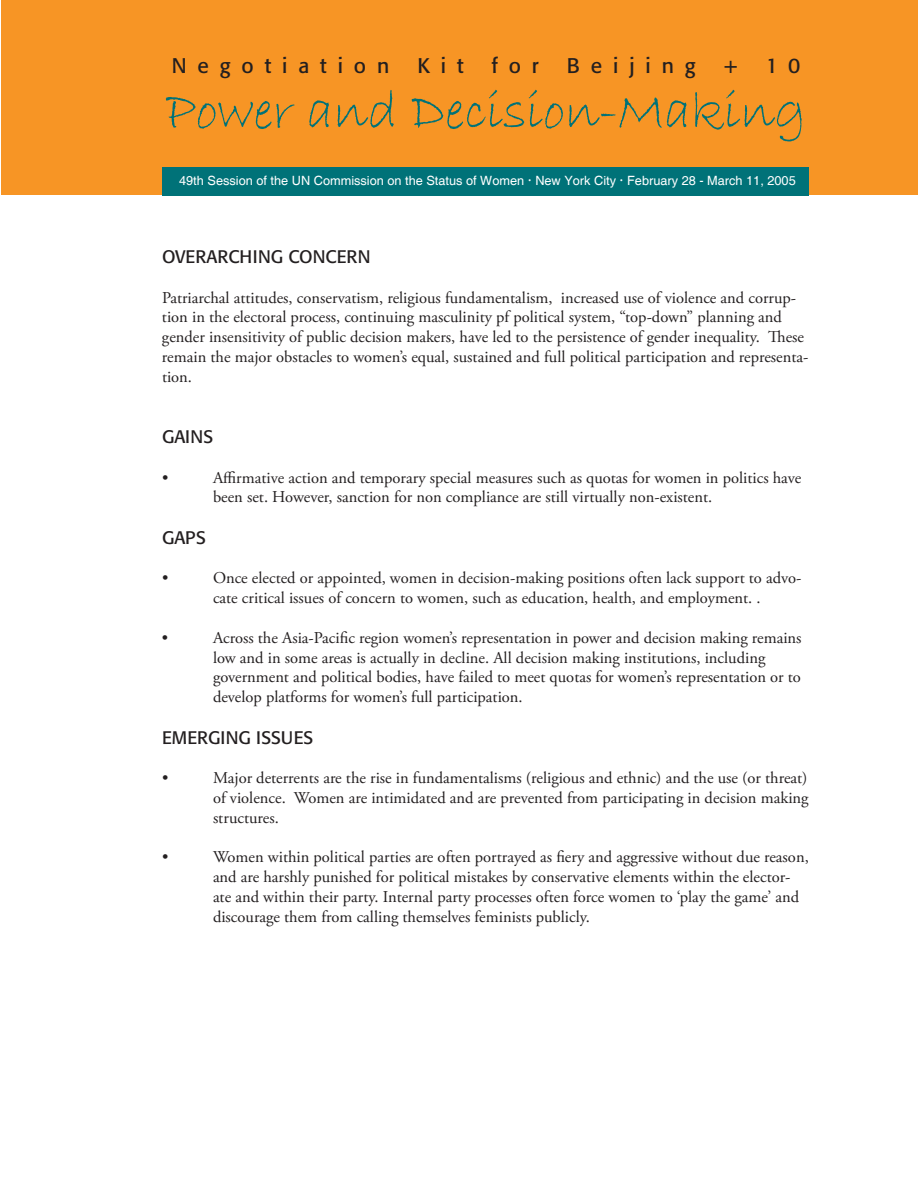
<style>
.page{position:relative;width:918px;height:1188px;background:#fff}
.page>*{position:absolute;margin:0;border:0;box-sizing:border-box;transform-origin:0 0}
.t1{font:55.5px "Bradley Hand ITC";letter-spacing:-.01em;color:#007278}
.t2{font:21px "Formata";letter-spacing:.52em;color:#231f20}
.t3{font:18px "Formata";color:#231f20}
.t4{font:16.5px/19.8px "Adobe Garamond Pro";color:#231f20}
.t5{font:12.75px "Helvetica";color:#fff}
</style>
<div class="page">
<div style="left:2px;top:0;width:916px;height:194px;background:#f79525"></div>
<div style="left:163px;top:167px;width:646px;height:28px;background:#007278"></div>
<p class="t2" style="left:172px;top:53px;width:219px">Negotiation</p>
<p class="t2" style="left:417px;top:53px;width:48px">Kit</p>
<p class="t2" style="left:492px;top:53px;width:49px">for</p>
<p class="t2" style="left:567px;top:53px;width:130px">Beijing</p>
<p class="t2" style="left:724px;top:53px;width:16px">+</p>
<p class="t2" style="left:766px;top:53px;width:36px">1 0</p>
<h1 class="t1" style="left:165px;top:76px;width:643px">Power and Decision-Making</h1>
<p class="t5" style="left:179px;top:173px;width:618px">49th Session of the UN Commission on the Status of Women New York City February 28 - March 11, 2005</p>
<p class="t3" style="left:162px;top:246px;width:210px">OVERARCHING CONCERN</p>
<p class="t4" style="left:162px;top:288px;width:648px">Patriarchal attitudes, conservatism, religious fundamentalism, increased use of violence and corrup&shy;tion in the electoral process, continuing masculinity pf political system, “top-down” planning and gender insensitivity of public decision makers, have led to the persistence of gender inequality. These remain the major obstacles to women’s equal, sustained and full political participation and representa&shy;tion.</p>
<p class="t3" style="left:162px;top:426px;width:53px">GAINS</p>
<p class="t4" style="left:162px;top:468px;width:8px">•</p>
<p class="t4" style="left:213px;top:468px;width:590px">Affirmative action and temporary special measures such as quotas for women in politics have been set. However, sanction for non compliance are still virtually non-existent.</p>
<p class="t3" style="left:162px;top:527px;width:45px">GAPS</p>
<p class="t4" style="left:162px;top:569px;width:8px">•</p>
<p class="t4" style="left:213px;top:569px;width:590px">Once elected or appointed, women in decision-making positions often lack support to advo&shy;cate critical issues of concern to women, such as education, health, and employment. .</p>
<p class="t4" style="left:162px;top:628px;width:8px">•</p>
<p class="t4" style="left:213px;top:628px;width:590px">Across the Asia-Pacific region women’s representation in power and decision making remains low and in some areas is actually in decline. All decision making institutions, including government and political bodies, have failed to meet quotas for women’s representation or to develop platforms for women’s full participation.</p>
<p class="t3" style="left:162px;top:726px;width:153px">EMERGING ISSUES</p>
<p class="t4" style="left:162px;top:769px;width:8px">•</p>
<p class="t4" style="left:213px;top:769px;width:597px;text-align:justify">Major deterrents are the rise in fundamentalisms (religious and ethnic) and the use (or threat) of violence. Women are intimidated and are prevented from participating in decision making structures.</p>
<p class="t4" style="left:162px;top:848px;width:8px">•</p>
<p class="t4" style="left:213px;top:848px;width:597px">Women within political parties are often portrayed as fiery and aggressive without due reason, and are harshly punished for political mistakes by conservative elements within the elector&shy;ate and within their party. Internal party processes often force women to ‘play the game’ and discourage them from calling themselves feminists publicly.</p>
</div>
